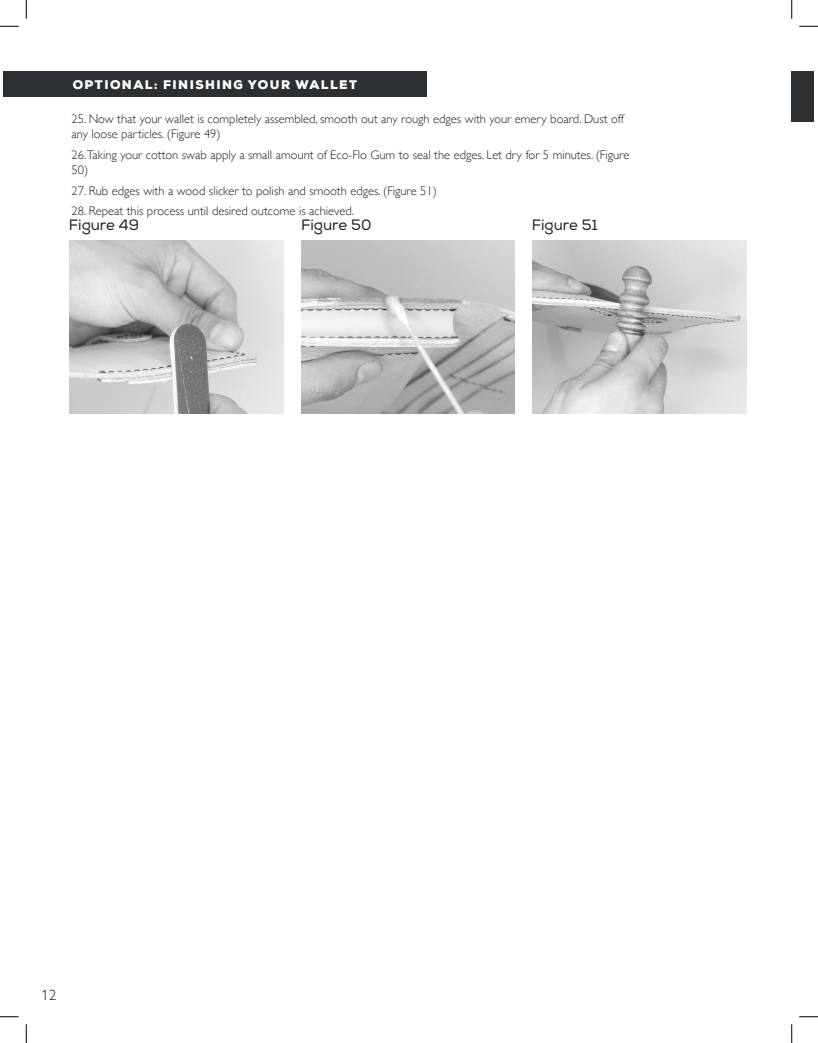
<style>
.page{position:relative;width:818px;height:1043px;background:#fff}
.page>*{position:absolute;margin:0;border:0;box-sizing:border-box;transform-origin:0 0}
.t1{font:15px "Nexa";color:#231f20}
.t2{font:300 15px "Gill Sans Nova";color:#231f20}
.t3{font:300 12.5px/15px "Gill Sans";color:#231f20}
.t4{font:900 12.5px "Nexa";letter-spacing:.115em;color:#fff}
</style>
<div class="page">
<div style="left:4px;top:71px;width:423px;height:26px;background:#2d3032"></div>
<img style="left:69px;top:240px;width:214px;height:173px">
<img style="left:301px;top:240px;width:214px;height:173px">
<img style="left:532px;top:240px;width:214px;height:173px">
<div style="left:791px;top:71px;width:23px;height:51px;background:#2d3032"></div>
<svg style="left:0;top:25px;width:19px;height:2px"></svg>
<svg style="left:799px;top:25px;width:19px;height:2px"></svg>
<svg style="left:0;top:1016px;width:19px;height:1px"></svg>
<svg style="left:799px;top:1016px;width:19px;height:1px"></svg>
<svg style="left:25px;top:0;width:2px;height:19px"></svg>
<svg style="left:25px;top:1024px;width:2px;height:18px"></svg>
<svg style="left:791px;top:0;width:1px;height:19px"></svg>
<svg style="left:791px;top:1024px;width:1px;height:18px"></svg>
<p class="t4" style="left:73px;top:76px;width:286px">OPTIONAL: FINISHING YOUR WALLET</p>
<p class="t3" style="left:71px;top:111px;width:554px">25. Now that your wallet is completely assembled, smooth out any rough edges with your emery board. Dust off any loose particles. (Figure 49)</p>
<p class="t3" style="left:71px;top:147px;width:559px">26.Taking your cotton swab apply a small amount of Eco-Flo Gum to seal the edges. Let dry for 5 minutes. (Figure<br>50)</p>
<p class="t3" style="left:71px;top:182px;width:367px">27. Rub edges with a wood slicker to polish and smooth edges. (Figure 51)</p>
<p class="t3" style="left:71px;top:203px;width:284px">28. Repeat this process until desired outcome is achieved.</p>
<p class="t1" style="left:69px;top:216px;width:72px">Figure 49</p>
<p class="t1" style="left:301px;top:216px;width:72px">Figure 50</p>
<p class="t1" style="left:532px;top:216px;width:68px">Figure 51</p>
<p class="t2" style="left:41px;top:985px;width:16px">12</p>
</div>
